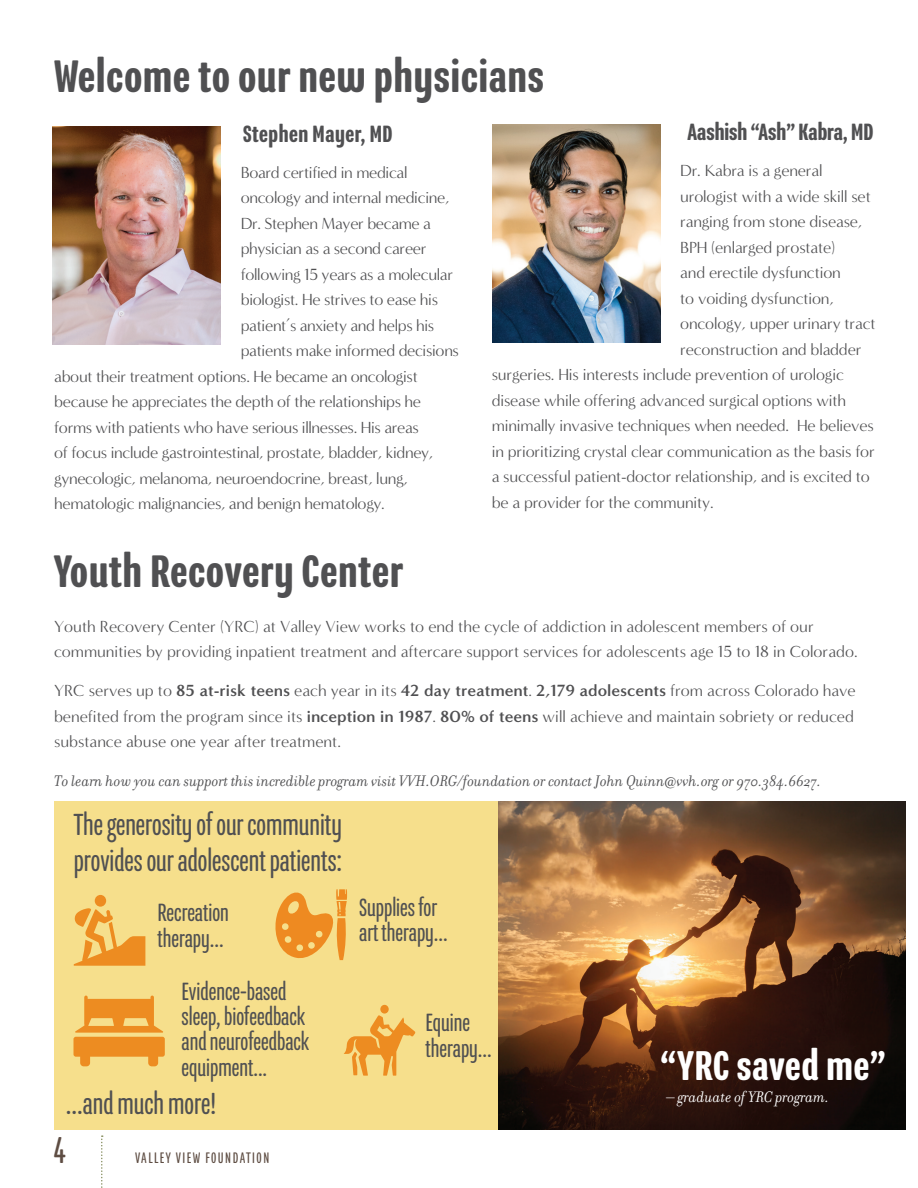
<style>
.page{position:relative;width:918px;height:1188px;background:#fff}
.page>*{position:absolute;margin:0;border:0;box-sizing:border-box;transform-origin:0 0}
.t1{font:500 49.35px "Program Nar OT";letter-spacing:.02em;color:#505052}
.t2{font:500 45px "Program Nar OT";letter-spacing:.02em;color:#fff}
.t3{font:40.5px "Program Nar OT";color:#5e4d43}
.t4{font:33px/36px "Program Nar OT";color:#505052}
.t5{font:27px/25.5px "Program Nar OT";color:#505052}
.t6{font:500 25.5px "Program Nar OT";letter-spacing:.005em;color:#505052}
.t7{font:16.5px/25.5px "Minerva Modern";letter-spacing:-.01em;color:#505052}
.t8{font:italic 16.5px "Filosofia OT";color:#505052}
.t9{font:italic 16.5px "Filosofia OT";color:#fff}
.t10{font:16.5px "Program Nar OT";letter-spacing:.09em;color:#5e4d43}
.s1{font-weight:700}
</style>
<div class="page">
<div style="left:54px;top:801px;width:445px;height:329px;background:#f6df8c"></div>
<img style="left:492px;top:125px;width:168px;height:218px">
<img style="left:53px;top:126px;width:168px;height:218px">
<img style="left:499px;top:801px;width:406px;height:329px">
<div style="left:95px;top:895px;width:11px;height:12px;background:#ed8c21;border-radius:50%"></div>
<svg style="left:74px;top:908px;width:71px;height:58px"></svg>
<svg style="left:344px;top:1015px;width:71px;height:61px"></svg>
<div style="left:380px;top:1005px;width:9px;height:9px;background:#ed8c21;border-radius:50%"></div>
<svg style="left:74px;top:996px;width:91px;height:70px"></svg>
<svg style="left:275px;top:889px;width:72px;height:71px"></svg>
<svg style="left:101px;top:1135px;width:2px;height:53px"></svg>
<h1 class="t1" style="left:54px;top:49px;width:491px">Welcome to our new physicians</h1>
<h3 class="t6" style="left:243px;top:120px;width:151px">Stephen Mayer, MD</h3>
<p class="t7" style="left:241px;top:160px;width:168px">Board certified in medical</p>
<p class="t7" style="left:241px;top:185px;width:210px">oncology and internal medicine,</p>
<p class="t7" style="left:241px;top:211px;width:192px">Dr. Stephen Mayer became a</p>
<p class="t7" style="left:241px;top:236px;width:187px">physician as a second career</p>
<p class="t7" style="left:241px;top:262px;width:214px">following 15 years as a molecular</p>
<p class="t7" style="left:241px;top:287px;width:199px">biologist. He strives to ease his</p>
<p class="t7" style="left:241px;top:313px;width:195px">patient’s anxiety and helps his</p>
<p class="t7" style="left:241px;top:338px;width:220px">patients make informed decisions</p>
<p class="t7" style="left:54px;top:364px;width:365px">about their treatment options. He became an oncologist</p>
<p class="t7" style="left:54px;top:389px;width:368px">because he appreciates the depth of the relationships he</p>
<p class="t7" style="left:54px;top:415px;width:366px">forms with patients who have serious illnesses. His areas</p>
<p class="t7" style="left:54px;top:440px;width:381px">of focus include gastrointestinal, prostate, bladder, kidney,</p>
<p class="t7" style="left:54px;top:466px;width:355px">gynecologic, melanoma, neuroendocrine, breast, lung,</p>
<p class="t7" style="left:54px;top:491px;width:332px">hematologic malignancies, and benign hematology.</p>
<h1 class="t1" style="left:54px;top:544px;width:351px">Youth Recovery Center</h1>
<p class="t7" style="left:54px;top:614px;width:805px">Youth Recovery Center (YRC) at Valley View works to end the cycle of addiction in adolescent members of our communities by providing inpatient treatment and aftercare support services for adolescents age 15 to 18 in Colorado.</p>
<p class="t7" style="left:54px;top:678px;width:803px;text-align:justify">YRC serves up to <span class="s1">85 at-risk teens</span> each year in its <span class="s1">42 day treatment</span>. <span class="s1">2,179 adolescents</span> from across Colorado have benefited from the program since its <span class="s1">inception in 1987</span>. <span class="s1">80% of teens</span> will achieve and maintain sobriety or reduced substance abuse one year after treatment.</p>
<p class="t8" style="left:54px;top:772px;width:769px">To learn how you can support this incredible program visit VVH.ORG/foundation or contact John Quinn@vvh.org or 970.384.6627.</p>
<h3 class="t4" style="left:74px;top:807px;width:270px">The generosity of our community provides our adolescent patients:</h3>
<h3 class="t5" style="left:157px;top:900px;width:73px">Recreation therapy...</h3>
<h3 class="t6" style="left:687px;top:118px;width:187px">Aashish “Ash” Kabra, MD</h3>
<p class="t7" style="left:680px;top:158px;width:144px">Dr. Kabra is a general</p>
<p class="t7" style="left:680px;top:184px;width:192px">urologist with a wide skill set</p>
<p class="t7" style="left:680px;top:209px;width:183px">ranging from stone disease,</p>
<p class="t7" style="left:680px;top:235px;width:157px">BPH (enlarged prostate)</p>
<p class="t7" style="left:680px;top:260px;width:162px">and erectile dysfunction</p>
<p class="t7" style="left:680px;top:286px;width:155px">to voiding dysfunction,</p>
<p class="t7" style="left:680px;top:311px;width:197px">oncology, upper urinary tract</p>
<p class="t7" style="left:680px;top:337px;width:183px">reconstruction and bladder</p>
<p class="t7" style="left:492px;top:362px;width:354px">surgeries. His interests include prevention of urologic</p>
<p class="t7" style="left:492px;top:388px;width:356px">disease while offering advanced surgical options with</p>
<p class="t7" style="left:492px;top:413px;width:384px">minimally invasive techniques when needed. He believes</p>
<p class="t7" style="left:492px;top:439px;width:385px">in prioritizing crystal clear communication as the basis for</p>
<p class="t7" style="left:492px;top:464px;width:380px">a successful patient-doctor relationship, and is excited to</p>
<p class="t7" style="left:492px;top:490px;width:223px">be a provider for the community.</p>
<h3 class="t5" style="left:359px;top:895px;width:90px">Supplies for art therapy...</h3>
<h3 class="t5" style="left:182px;top:978px;width:129px">Evidence-based sleep, biofeedback and neurofeedback equipment...</h3>
<h3 class="t4" style="left:66px;top:1086px;width:152px">...and much more!</h3>
<h3 class="t3" style="left:54px;top:1130px;width:13px">4</h3>
<p class="t10" style="left:135px;top:1150px;width:136px">VALLEY VIEW FOUNDATION</p>
<h3 class="t5" style="left:426px;top:1010px;width:68px">Equine therapy...</h3>
<h2 class="t2" style="left:660px;top:1041px;width:227px">“YRC saved me”</h2>
<p class="t9" style="left:666px;top:1088px;width:165px">– graduate of YRC program.</p>
</div>
